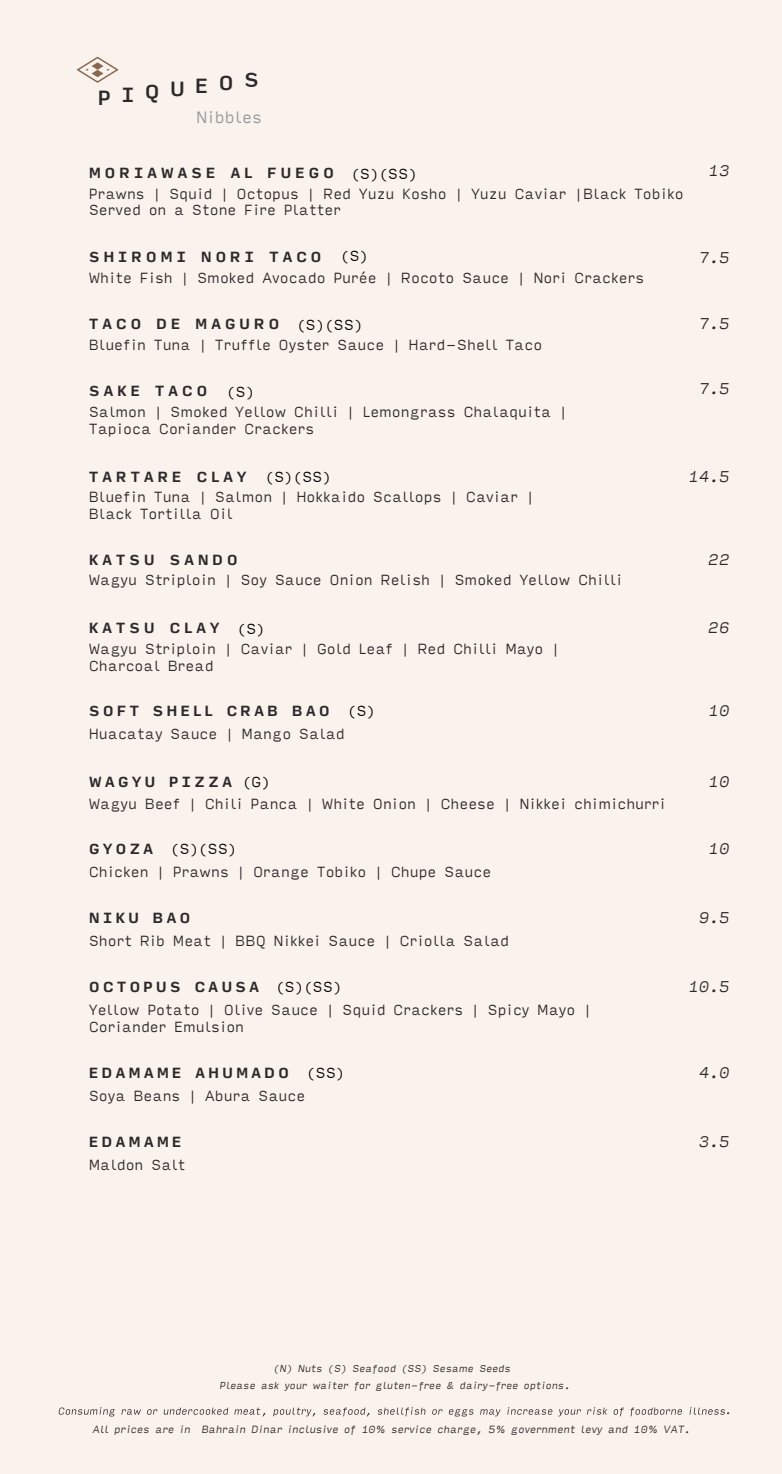
<style>
.page{position:relative;width:782px;height:1474px;background:#fff}
.page>*{position:absolute;margin:0;border:0;box-sizing:border-box;transform-origin:0 0}
.t1{font:500 19.6px "Input Sans";letter-spacing:.5em;color:#2b292a}
.t2{font:300 15.75px "Input Sans";color:#96989b}
.t3{font:italic 300 14.88px "Input Sans";color:#2b292a}
.t4{font:300 14px/16.8px "Input Sans";color:#2b292a}
.t5{font:700 14px "Input Sans";letter-spacing:.205em;color:#2b292a}
.t6{font:700 14px "Input Sans";letter-spacing:.25em;color:#2b292a}
.t7{font:300 14px "Input Sans";color:#000001}
.t8{font:italic 300 9.97px "Input Sans";color:#2b292a}
.t9{font:italic 300 9.62px "Input Sans";color:#2b292a}
.s1{font-weight:700}
.s2{color:#000001}
</style>
<div class="page">
<div style="left:0;top:0;width:781px;height:1474px;background:#faf2ec"></div>
<svg style="left:76px;top:57px;width:43px;height:26px"></svg>
<svg style="left:59px;top:1407px;width:665px;height:9px"></svg>
<h1 class="t1" style="left:97px;top:71px;width:163px">PIQUEOS</h1>
<p class="t2" style="left:196px;top:103px;width:67px">Nibbles</p>
<p class="t4" style="left:89px;top:161px;width:596px;line-height:21px"><span class="s1">MORIAWASE AL FUEGO</span> <span class="s2">(S)(SS)<br></span>Prawns | Squid | Octopus | Red Yuzu Kosho | Yuzu Caviar |Black Tobiko</p>
<p class="t4" style="left:89px;top:201px;width:253px">Served on a Stone Fire Platter</p>
<p class="t6" style="left:89px;top:244px;width:234px">SHIROMI NORI TACO</p>
<p class="t7" style="left:340px;top:243px;width:29px">(S)</p>
<p class="t4" style="left:89px;top:268px;width:556px">White Fish | Smoked Avocado Purée | Rocoto Sauce | Nori Crackers</p>
<p class="t4" style="left:89px;top:312px;width:455px;line-height:21px"><span class="s1">TACO DE MAGURO</span> <span class="s2">(S)(SS)<br></span>Bluefin Tuna | Truffle Oyster Sauce | Hard-Shell Taco</p>
<p class="t6" style="left:89px;top:379px;width:120px">SAKE TACO</p>
<p class="t7" style="left:226px;top:379px;width:29px">(S)</p>
<p class="t4" style="left:89px;top:403px;width:480px">Salmon | Smoked Yellow Chilli | Lemongrass Chalaquita |<br>Tapioca Coriander Crackers</p>
<p class="t3" style="left:708px;top:157px;width:23px">13</p>
<p class="t3" style="left:698px;top:244px;width:33px">7.5</p>
<p class="t3" style="left:698px;top:310px;width:33px">7.5</p>
<p class="t3" style="left:698px;top:375px;width:33px">7.5</p>
<p class="t6" style="left:89px;top:464px;width:159px">TARTARE CLAY</p>
<p class="t7" style="left:265px;top:465px;width:68px">(S)(SS)</p>
<p class="t4" style="left:89px;top:488px;width:447px">Bluefin Tuna | Salmon | Hokkaido Scallops | Caviar |<br>Black Tortilla Oil</p>
<p class="t3" style="left:687px;top:463px;width:43px">14.5</p>
<p class="t6" style="left:89px;top:547px;width:151px">KATSU SANDO</p>
<p class="t4" style="left:89px;top:571px;width:535px">Wagyu Striploin | Soy Sauce Onion Relish | Smoked Yellow Chilli</p>
<p class="t3" style="left:708px;top:546px;width:23px">22</p>
<p class="t6" style="left:89px;top:615px;width:132px">KATSU CLAY</p>
<p class="t7" style="left:237px;top:616px;width:29px">(S)</p>
<p class="t3" style="left:708px;top:614px;width:23px">26</p>
<p class="t4" style="left:89px;top:639px;width:472px">Wagyu Striploin | Caviar | Gold Leaf | Red Chilli Mayo |<br>Charcoal Bread</p>
<p class="t5" style="left:89px;top:698px;width:242px">SOFT SHELL CRAB BAO</p>
<p class="t4" style="left:89px;top:724px;width:257px">Huacatay Sauce | Mango Salad</p>
<p class="t7" style="left:347px;top:698px;width:29px">(S)</p>
<p class="t3" style="left:708px;top:697px;width:23px">10</p>
<p class="t5" style="left:89px;top:769px;width:145px">WAGYU PIZZA</p>
<p class="t4" style="left:89px;top:795px;width:578px">Wagyu Beef | Chili Panca | White Onion | Cheese | Nikkei chimichurri</p>
<p class="t7" style="left:242px;top:769px;width:29px">(G)</p>
<p class="t3" style="left:708px;top:768px;width:23px">10</p>
<p class="t5" style="left:89px;top:836px;width:66px">GYOZA</p>
<p class="t4" style="left:89px;top:862px;width:404px">Chicken | Prawns | Orange Tobiko | Chupe Sauce</p>
<p class="t7" style="left:170px;top:836px;width:68px">(S)(SS)</p>
<p class="t3" style="left:708px;top:835px;width:23px">10</p>
<p class="t5" style="left:89px;top:905px;width:103px">NIKU BAO</p>
<p class="t4" style="left:89px;top:932px;width:421px">Short Rib Meat | BBQ Nikkei Sauce | Criolla Salad</p>
<p class="t3" style="left:698px;top:904px;width:33px">9.5</p>
<p class="t5" style="left:89px;top:974px;width:172px">OCTOPUS CAUSA</p>
<p class="t4" style="left:89px;top:1001px;width:504px">Yellow Potato | Olive Sauce | Squid Crackers | Spicy Mayo |<br>Coriander Emulsion</p>
<p class="t7" style="left:275px;top:975px;width:68px">(S)(SS)</p>
<p class="t3" style="left:687px;top:973px;width:43px">10.5</p>
<p class="t7" style="left:306px;top:1060px;width:40px">(SS)</p>
<p class="t5" style="left:89px;top:1060px;width:202px">EDAMAME AHUMADO</p>
<p class="t4" style="left:89px;top:1087px;width:218px">Soya Beans | Abura Sauce</p>
<p class="t5" style="left:89px;top:1129px;width:94px">EDAMAME</p>
<p class="t4" style="left:89px;top:1155px;width:98px">Maldon Salt</p>
<p class="t3" style="left:698px;top:1059px;width:33px">4.0</p>
<p class="t3" style="left:698px;top:1128px;width:33px">3.5</p>
<p class="t9" style="left:273px;top:1360px;width:238px">(N) Nuts (S) Seafood (SS) Sesame Seeds</p>
<p class="t9" style="left:220px;top:1376px;width:352px">Please ask your waiter for gluten-free &amp; dairy-free options.</p>
<p class="t8" style="left:725px;top:1402px;width:8px">.</p>
<p class="t8" style="left:93px;top:1421px;width:599px">All prices are in Bahrain Dinar inclusive of 10% service charge, 5% government levy and 10% VAT.</p>
</div>
